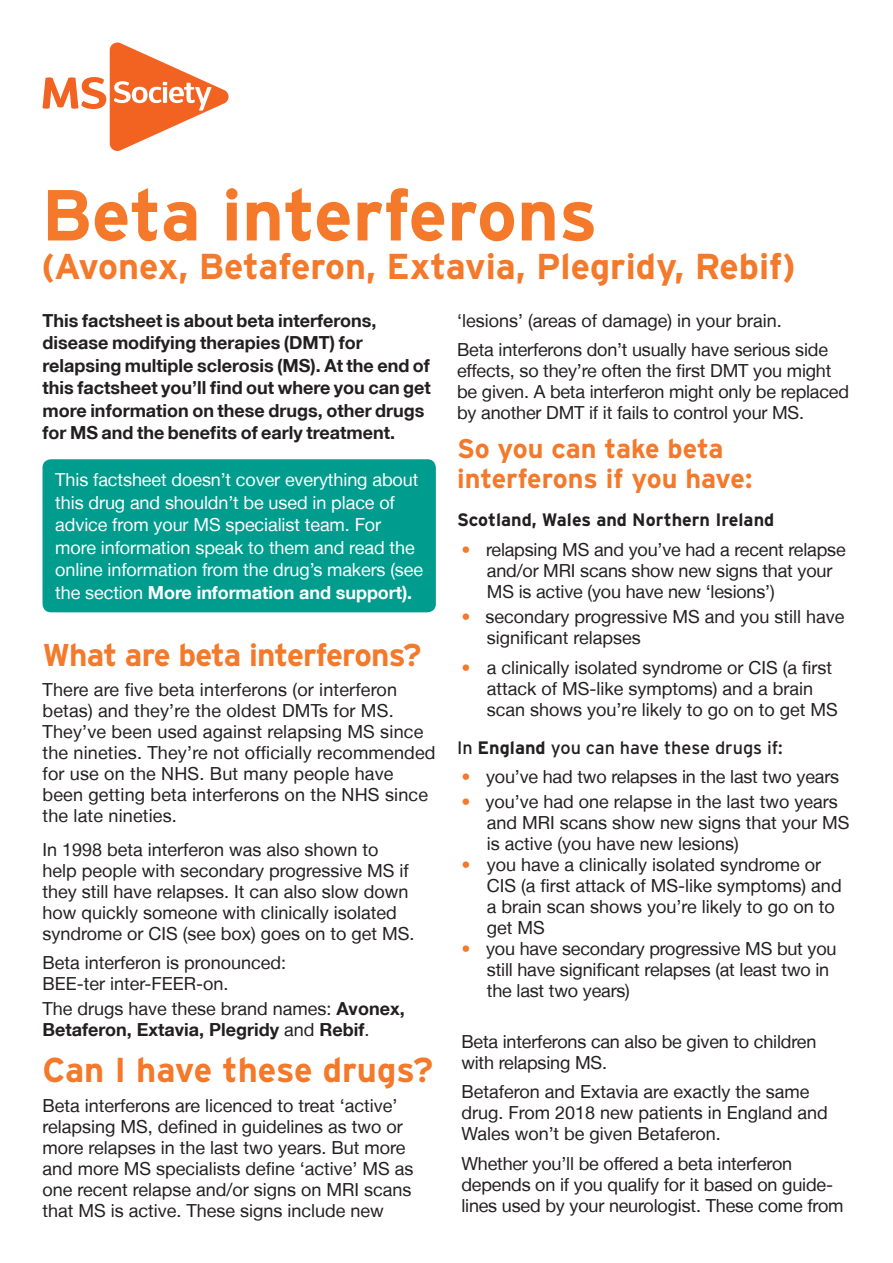
<style>
.page{position:relative;width:893px;height:1263px;background:#fff}
.page>*{position:absolute;margin:0;border:0;box-sizing:border-box;transform-origin:0 0}
.t1{font:700 72px "Interstate";letter-spacing:-.005em;color:#f4792a}
.t2{font:700 36px "Interstate";color:#f4792a}
.t3{font:700 34.5px "Interstate";color:#f4792a}
.t4{font:700 31.5px "Interstate";letter-spacing:-.025em;color:#f4792a}
.t5{font:700 27px/30px "Interstate";letter-spacing:-.005em;color:#f4792a}
.t6{font:18px/21px "Helvetica Neue LT";color:#231f20}
.Text{font:700 18px/22.5px "Helvetica Neue LT";color:#231f20}
.t7{font:18px/22.5px "Helvetica Neue LT";letter-spacing:-.005em;color:#fff}
.t8{font:700 18px "Interstate";color:#231f20}
.t9{font:18px "Interstate";color:#231f20}
.s1{font-weight:700}
.s2{font-weight:400}
.s3{color:#f4792a}
</style>
<div class="page">
<div style="left:43px;top:459px;width:393px;height:153px;background:#009c8e;border-radius:9px"></div>
<svg style="left:43px;top:43px;width:186px;height:108px"></svg>
<p class="t1" style="left:41px;top:171px;width:558px">Beta interferons</p>
<p class="t2" style="left:41px;top:245px;width:756px">(Avonex, Betaferon, Extavia, Plegridy, Rebif)</p>
<p class="Text" style="left:43px;top:309px;width:390px">This factsheet is about beta interferons, disease modifying therapies (DMT) for relapsing multiple sclerosis (MS). At the end of this factsheet you’ll find out where you can get more information on these drugs, other drugs for MS and the benefits of early treatment.</p>
<p class="t7" style="left:55px;top:468px;width:369px">This factsheet doesn’t cover everything about this drug and shouldn’t be used in place of advice from your MS specialist team. For more information speak to them and read the online information from the drug’s makers (see the section <span class="s1">More information and support).</span></p>
<p class="t4" style="left:43px;top:636px;width:381px">What are beta interferons?</p>
<p class="t6" style="left:43px;top:679px;width:395px">There are five beta interferons (or interferon betas) and they’re the oldest DMTs for MS.<br>They’ve been used against relapsing MS since the nineties. They’re not officially recommended for use on the NHS. But many people have been getting beta interferons on the NHS since the late nineties.</p>
<p class="t6" style="left:43px;top:838px;width:374px">In 1998 beta interferon was also shown to help people with secondary progressive MS if they still have relapses. It can also slow down how quickly someone with clinically isolated syndrome or CIS (see box) goes on to get MS.</p>
<p class="t6" style="left:43px;top:952px;width:245px">Beta interferon is pronounced:<br>BEE-ter inter-FEER-on.</p>
<p class="Text" style="left:43px;top:998px;width:364px;line-height:21px"><span class="s2">The drugs have these brand names:</span> Avonex,<br>Betaferon, Extavia, Plegridy <span class="s2">and</span> Rebif<span class="s2">.</span></p>
<p class="t3" style="left:43px;top:1049px;width:392px">Can I have these drugs?</p>
<p class="t6" style="left:43px;top:1095px;width:373px">Beta interferons are licenced to treat ‘active’ relapsing MS, defined in guidelines as two or more relapses in the last two years. But more and more MS specialists define ‘active’ MS as one recent relapse and/or signs on MRI scans that MS is active. These signs include new</p>
<p class="t6" style="left:457px;top:310px;width:326px">‘lesions’ (areas of damage) in your brain.</p>
<p class="t6" style="left:457px;top:339px;width:393px">Beta interferons don’t usually have serious side effects, so they’re often the first DMT you might be given. A beta interferon might only be replaced by another DMT if it fails to control your MS.</p>
<p class="t5" style="left:457px;top:433px;width:297px">So you can take beta interferons if you have:</p>
<p class="t8" style="left:457px;top:509px;width:319px">Scotland, Wales and Northern Ireland</p>
<p class="t6" style="left:487px;top:539px;width:360px;text-indent:-26px"><span class="s3">•</span> relapsing MS and you’ve had a recent relapse and/or MRI scans show new signs that your<br>MS is active (you have new ‘lesions’)</p>
<p class="t6" style="left:487px;top:606px;width:359px;text-indent:-26px"><span class="s3">•</span> secondary progressive MS and you still have significant relapses</p>
<p class="t6" style="left:487px;top:656px;width:353px;text-indent:-26px"><span class="s3">•</span> a clinically isolated syndrome or CIS (a first attack of MS-like symptoms) and a brain scan shows you’re likely to go on to get MS</p>
<p class="t9" style="left:457px;top:736px;width:327px">In <span class="s1">England</span> you can have these drugs if:</p>
<p class="t6" style="left:461px;top:766px;width:379px"><span class="s3">•</span> you’ve had two relapses in the last two years</p>
<p class="t6" style="left:487px;top:791px;width:364px;text-indent:-26px"><span class="s3">•</span> you’ve had one relapse in the last two years and MRI scans show new signs that your MS is active (you have new lesions)</p>
<p class="t6" style="left:487px;top:854px;width:356px;text-indent:-26px"><span class="s3">•</span> you have a clinically isolated syndrome or CIS (a first attack of MS-like symptoms) and a brain scan shows you’re likely to go on to get MS</p>
<p class="t6" style="left:487px;top:938px;width:351px;text-indent:-26px"><span class="s3">•</span> you have secondary progressive MS but you still have significant relapses (at least two in the last two years)</p>
<p class="t6" style="left:461px;top:1031px;width:356px">Beta interferons can also be given to children with relapsing MS.</p>
<p class="t6" style="left:461px;top:1081px;width:368px">Betaferon and Extavia are exactly the same drug. From 2018 new patients in England and<br>Wales won’t be given Betaferon.</p>
<p class="t6" style="left:461px;top:1153px;width:332px">Whether you’ll be offered a beta interferon</p>
<p class="t6" style="left:461px;top:1174px;width:384px">depends on if you qualify for it based on guide&shy;lines used by your neurologist. These come from</p>
</div>
